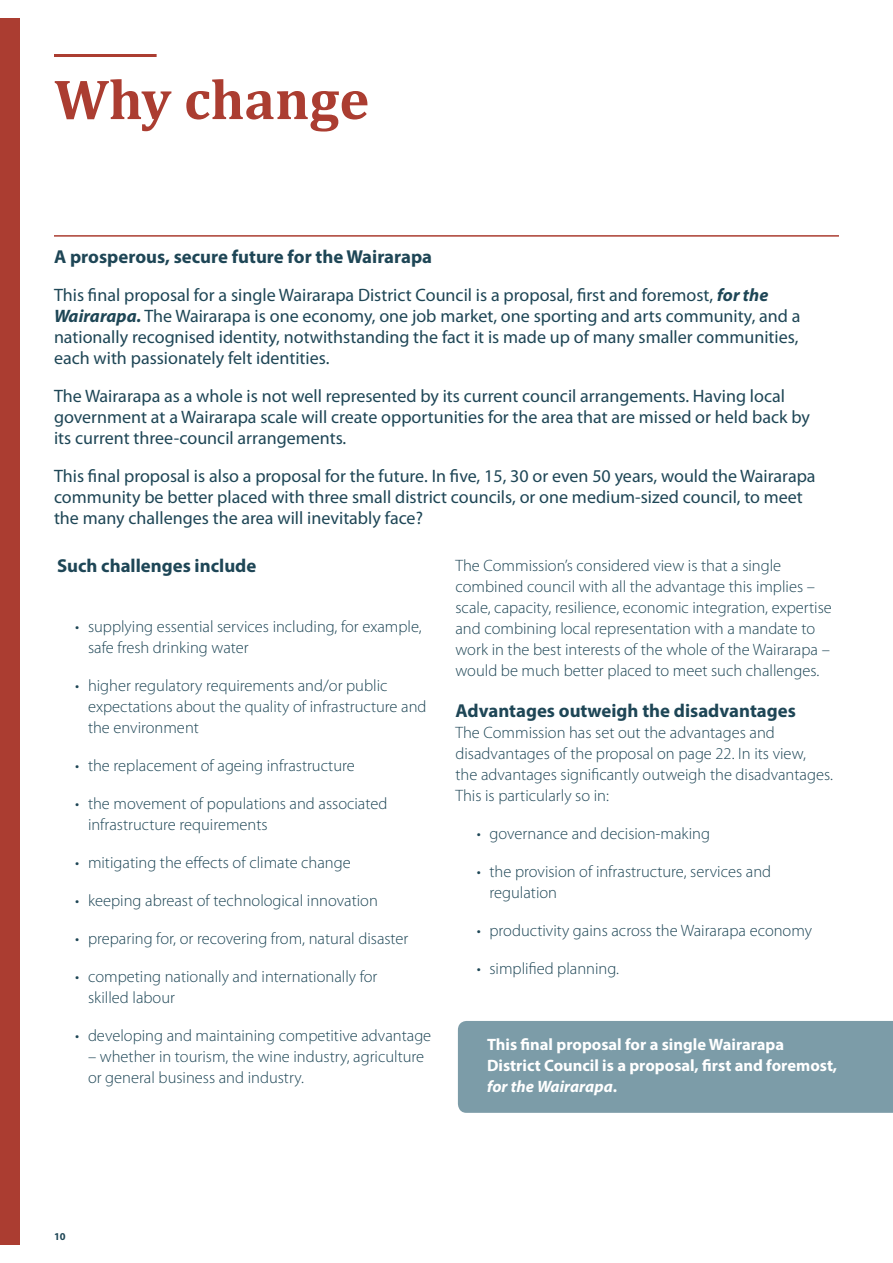
<style>
.page{position:relative;width:893px;height:1263px;background:#fff}
.page>*{position:absolute;margin:0;border:0;box-sizing:border-box;transform-origin:0 0}
.t1{font:700 57px "Cambria";color:#ab3d31}
.t2{font:700 18.75px "Myriad Pro";color:#1e4656}
.t3{font:18px/21px "Myriad Pro";color:#1e4656}
.t4{font:300 16.5px/21px "Myriad Pro";color:#1e4656}
.t5{font:700 16.5px/21px "Myriad Pro";color:#fff}
.t6{font:700 10.5px "Myriad";color:#1e4656}
.s1{font-weight:700;font-style:italic}
.s2{font-style:italic}
</style>
<div class="page">
<div style="left:0;top:18px;width:20px;height:1226px;background:#ab3d31"></div>
<div style="left:458px;top:1021px;width:435px;height:92px;background:#7c9ca8"></div>
<hr style="left:54px;top:54px;width:103px;height:3px;background:#ab3d31">
<hr style="left:54px;top:235px;width:785px;height:2px;background:#ab3d31">
<h1 class="t1" style="left:54px;top:59px;width:317px">Why change</h1>
<p class="t2" style="left:54px;top:245px;width:380px">A prosperous, secure future for the Wairarapa</p>
<p class="t3" style="left:54px;top:285px;width:748px">This final proposal for a single Wairarapa District Council is a proposal, first and foremost, <span class="s1">for the Wairarapa.</span> The Wairarapa is one economy, one job market, one sporting and arts community, and a nationally recognised identity, notwithstanding the fact it is made up of many smaller communities, each with passionately felt identities.</p>
<p class="t3" style="left:54px;top:386px;width:757px">The Wairarapa as a whole is not well represented by its current council arrangements. Having local government at a Wairarapa scale will create opportunities for the area that are missed or held back by its current three-council arrangements.</p>
<p class="t3" style="left:54px;top:466px;width:763px">This final proposal is also a proposal for the future. In five, 15, 30 or even 50 years, would the Wairarapa community be better placed with three small district councils, or one medium-sized council, to meet the many challenges the area will inevitably face?</p>
<p class="t2" style="left:57px;top:554px;width:201px">Such challenges include</p>
<p class="t4" style="left:88px;top:616px;width:335px;text-indent:-13px">• supplying essential services including, for example, safe fresh drinking water</p>
<p class="t4" style="left:88px;top:675px;width:340px;text-indent:-13px">• higher regulatory requirements and/or public expectations about the quality of infrastructure and the environment</p>
<p class="t4" style="left:75px;top:755px;width:281px">• the replacement of ageing infrastructure</p>
<p class="t4" style="left:88px;top:793px;width:301px;text-indent:-13px">• the movement of populations and associated infrastructure requirements</p>
<p class="t4" style="left:75px;top:852px;width:277px">• mitigating the effects of climate change</p>
<p class="t4" style="left:75px;top:890px;width:304px">• keeping abreast of technological innovation</p>
<p class="t4" style="left:75px;top:928px;width:335px">• preparing for, or recovering from, natural disaster</p>
<p class="t4" style="left:88px;top:966px;width:291px;text-indent:-13px">• competing nationally and internationally for skilled labour</p>
<p class="t4" style="left:75px;top:1025px;width:358px">• developing and maintaining competitive advantage</p>
<p class="t4" style="left:88px;top:1046px;width:338px">– whether in tourism, the wine industry, agriculture or general business and industry.</p>
<p class="t4" style="left:455px;top:555px;width:378px">The Commission’s considered view is that a single combined council with all the advantage this implies – scale, capacity, resilience, economic integration, expertise and combining local representation with a mandate to work in the best interests of the whole of the Wairarapa – would be much better placed to meet such challenges.</p>
<p class="t2" style="left:455px;top:698px;width:342px">Advantages outweigh the disadvantages</p>
<p class="t4" style="left:455px;top:722px;width:379px">The Commission has set out the advantages and disadvantages of the proposal on page 22. In its view,<br>the advantages significantly outweigh the disadvantages.<br>This is particularly so in:</p>
<p class="t4" style="left:477px;top:823px;width:235px">• governance and decision-making</p>
<p class="t4" style="left:489px;top:861px;width:283px;text-indent:-13px">• the provision of infrastructure, services and regulation</p>
<p class="t4" style="left:477px;top:920px;width:337px">• productivity gains across the Wairarapa economy</p>
<p class="t4" style="left:477px;top:958px;width:144px">• simplified planning.</p>
<p class="t5" style="left:487px;top:1034px;width:352px">This final proposal for a single Wairarapa<br>District Council is a proposal, first and foremost, <span class="s2">for the Wairarapa</span>.</p>
<p class="t6" style="left:54px;top:1231px;width:13px">10</p>
</div>
